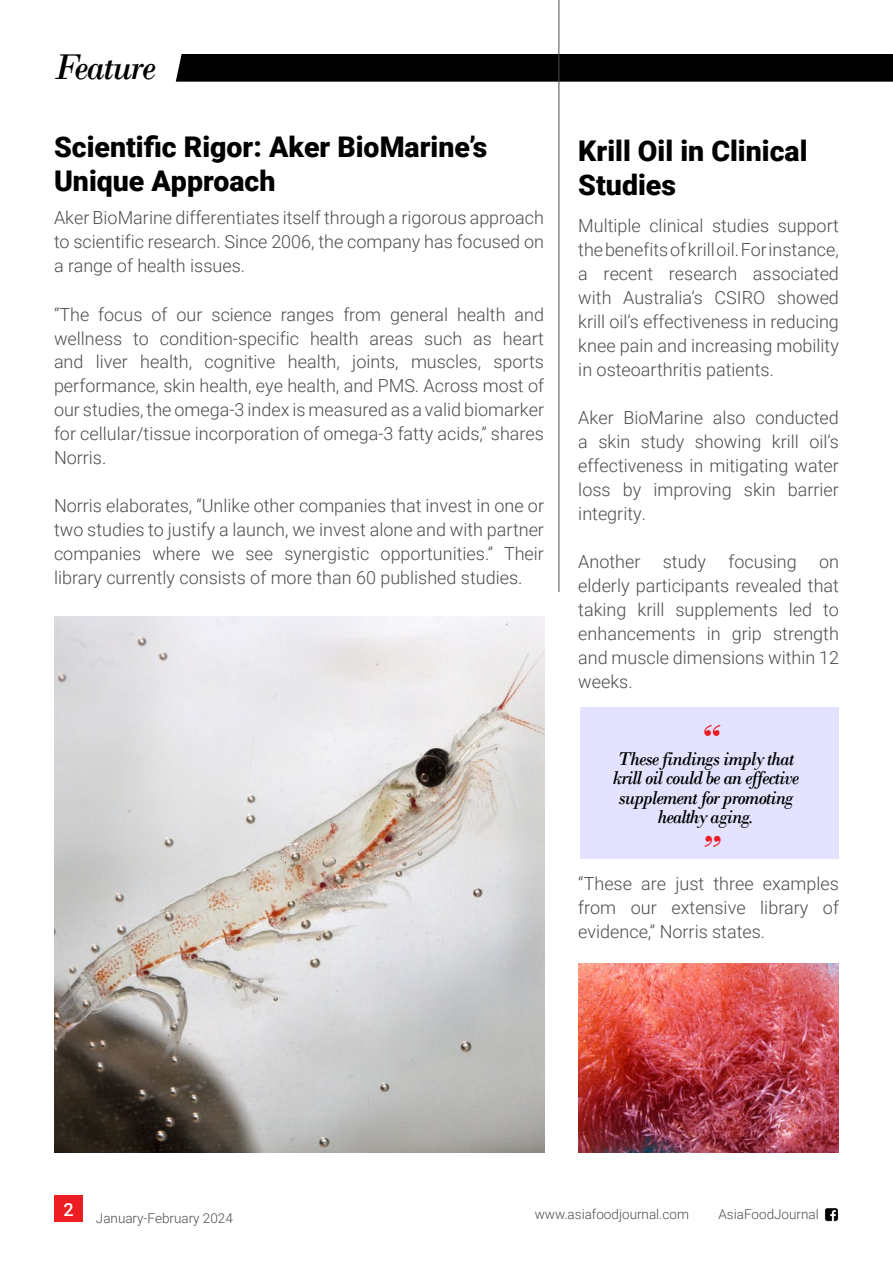
<style>
.page{position:relative;width:893px;height:1263px;background:#fff}
.page>*{position:absolute;margin:0;border:0;box-sizing:border-box;transform-origin:0 0}
.t1{font:italic 37.5px "Bodoni";letter-spacing:-.05em;color:#000}
.t2{font:italic 700 37.5px "Bodoni";color:#ed1d24}
.t3{font:900 28.5px/34.2px "Roboto";color:#000}
.t4{font:italic 19.5px/19.5px "Bodoni";letter-spacing:-.05em;color:#000;text-align:center}
.t5{font:300 18px/24px "Roboto";color:#4d4d4f;text-align:justify}
.t6{font:500 18px "Roboto";color:#fff}
.t7{font:300 13.5px "Roboto";color:#4d4d4f}
</style>
<div class="page">
<div style="left:176px;top:54px;width:717px;height:28px;background:#000"></div>
<div style="left:54px;top:1196px;width:29px;height:26px;background:#ed1d24"></div>
<img style="left:825px;top:1208px;width:14px;height:13px">
<div style="left:581px;top:707px;width:258px;height:152px;background:#e3e3ff"></div>
<img style="left:54px;top:617px;width:490px;height:535px">
<hr style="left:558px;top:0;width:1px;height:592px;background:#4d4d4f">
<img style="left:578px;top:963px;width:261px;height:189px">
<h1 class="t1" style="left:54px;top:45px;width:103px">Feature</h1>
<h2 class="t3" style="left:54px;top:128px;width:435px">Scientific Rigor: Aker BioMarine’s<br>Unique Approach</h2>
<p class="t5" style="left:54px;top:205px;width:491px">Aker BioMarine differentiates itself through a rigorous approach to scientific research. Since 2006, the company has focused on a range of health issues.</p>
<p class="t5" style="left:54px;top:301px;width:492px">“The focus of our science ranges from general health and wellness to condition-specific health areas such as heart and liver health, cognitive health, joints, muscles, sports performance, skin health, eye health, and PMS. Across most of our studies, the omega-3 index is measured as a valid biomarker for cellular/tissue incorporation of omega-3 fatty acids,” shares Norris.</p>
<p class="t5" style="left:54px;top:493px;width:492px">Norris elaborates, “Unlike other companies that invest in one or two studies to justify a launch, we invest alone and with partner companies where we see synergistic opportunities.” Their library currently consists of more than 60 published studies.</p>
<h2 class="t3" style="left:578px;top:133px;width:231px">Krill Oil in Clinical<br>Studies</h2>
<p class="t5" style="left:578px;top:213px;width:262px">Multiple clinical studies support the benefits of krill oil. For instance, a recent research associated with Australia’s CSIRO showed krill oil’s effectiveness in reducing knee pain and increasing mobility in osteoarthritis patients.</p>
<p class="t5" style="left:578px;top:405px;width:262px">Aker BioMarine also conducted a skin study showing krill oil’s effectiveness in mitigating water loss by improving skin barrier integrity.</p>
<p class="t5" style="left:578px;top:549px;width:262px">Another study focusing on elderly participants revealed that taking krill supplements led to enhancements in grip strength and muscle dimensions within 12 weeks.</p>
<h1 class="t2" style="left:701px;top:716px;width:20px">“</h1>
<p class="t4" style="left:613px;top:749px;width:188px">These findings imply that krill oil could be an effective supplement for promoting healthy aging.</p>
<h1 class="t2" style="left:701px;top:827px;width:20px">”</h1>
<p class="t5" style="left:578px;top:871px;width:262px">“These are just three examples from our extensive library of evidence,” Norris states.</p>
<p class="t6" style="left:63px;top:1197px;width:12px">2</p>
<p class="t7" style="left:535px;top:1205px;width:156px">www.asiafoodjournal.com</p>
<p class="t7" style="left:718px;top:1205px;width:102px">AsiaFoodJournal</p>
<p class="t7" style="left:96px;top:1209px;width:138px">January-February 2024</p>
</div>
